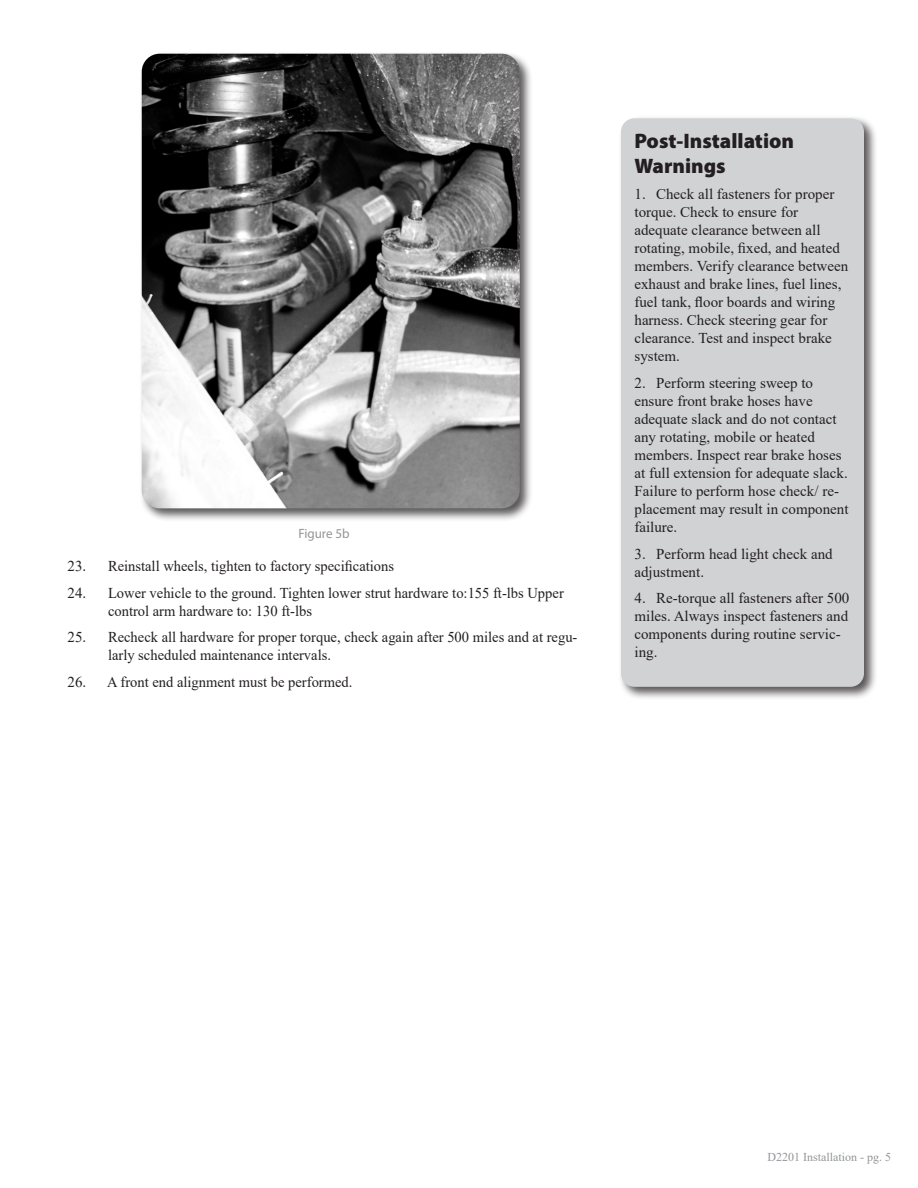
<style>
.page{position:relative;width:918px;height:1188px;background:#fff}
.page>*{position:absolute;margin:0;border:0;box-sizing:border-box;transform-origin:0 0}
.Headline{font:900 21px/25.2px "Myriad Pro";color:#231f20}
.Body_text{font:15px/18px "Times New Roman";color:#231f20}
.t1{font:13.5px "Myriad Pro";color:#939598}
.t2{font:12px "Times New Roman";color:#939598}
</style>
<div class="page">
<div style="left:139px;top:51px;width:394px;height:471px;background:#231f20;opacity:.75"></div>
<img style="left:142px;top:54px;width:378px;height:454px">
<div style="left:618px;top:115px;width:260px;height:585px;background:#231f20;opacity:.75"></div>
<div style="left:621px;top:118px;width:243px;height:569px;background:#d1d2d4;border-radius:14px"></div>
<p class="t1" style="left:298px;top:525px;width:53px">Figure 5b</p>
<p class="Body_text" style="left:68px;top:556px;width:328px">23. Reinstall wheels, tighten to factory specifications</p>
<p class="Body_text" style="left:108px;top:583px;width:457px;text-indent:-40px">24. Lower vehicle to the ground. Tighten lower strut hardware to:155 ft-lbs Upper control arm hardware to: 130 ft-lbs</p>
<p class="Body_text" style="left:108px;top:628px;width:471px;text-indent:-40px">25. Recheck all hardware for proper torque, check again after 500 miles and at regu&shy;larly scheduled maintenance intervals.</p>
<p class="Body_text" style="left:68px;top:672px;width:286px">26. A front end alignment must be performed.</p>
<p class="Headline" style="left:634px;top:127px;width:161px">Post-Installation<br>Warnings</p>
<p class="Body_text" style="left:634px;top:185px;width:215px">1. Check all fasteners for proper torque. Check to ensure for adequate clearance between all rotating, mobile, fixed, and heated members. Verify clearance between exhaust and brake lines, fuel lines, fuel tank, floor boards and wiring harness. Check steering gear for clearance. Test and inspect brake system.</p>
<p class="Body_text" style="left:634px;top:374px;width:216px">2. Perform steering sweep to ensure front brake hoses have adequate slack and do not contact any rotating, mobile or heated members. Inspect rear brake hoses at full extension for adequate slack.<br>Failure to perform hose check/ re&shy;placement may result in component failure.</p>
<p class="Body_text" style="left:634px;top:544px;width:200px">3. Perform head light check and adjustment.</p>
<p class="Body_text" style="left:634px;top:589px;width:216px">4. Re-torque all fasteners after 500 miles. Always inspect fasteners and components during routine servic&shy;ing.</p>
<p class="t2" style="left:767px;top:1149px;width:125px">D2201 Installation - pg. 5</p>
</div>
